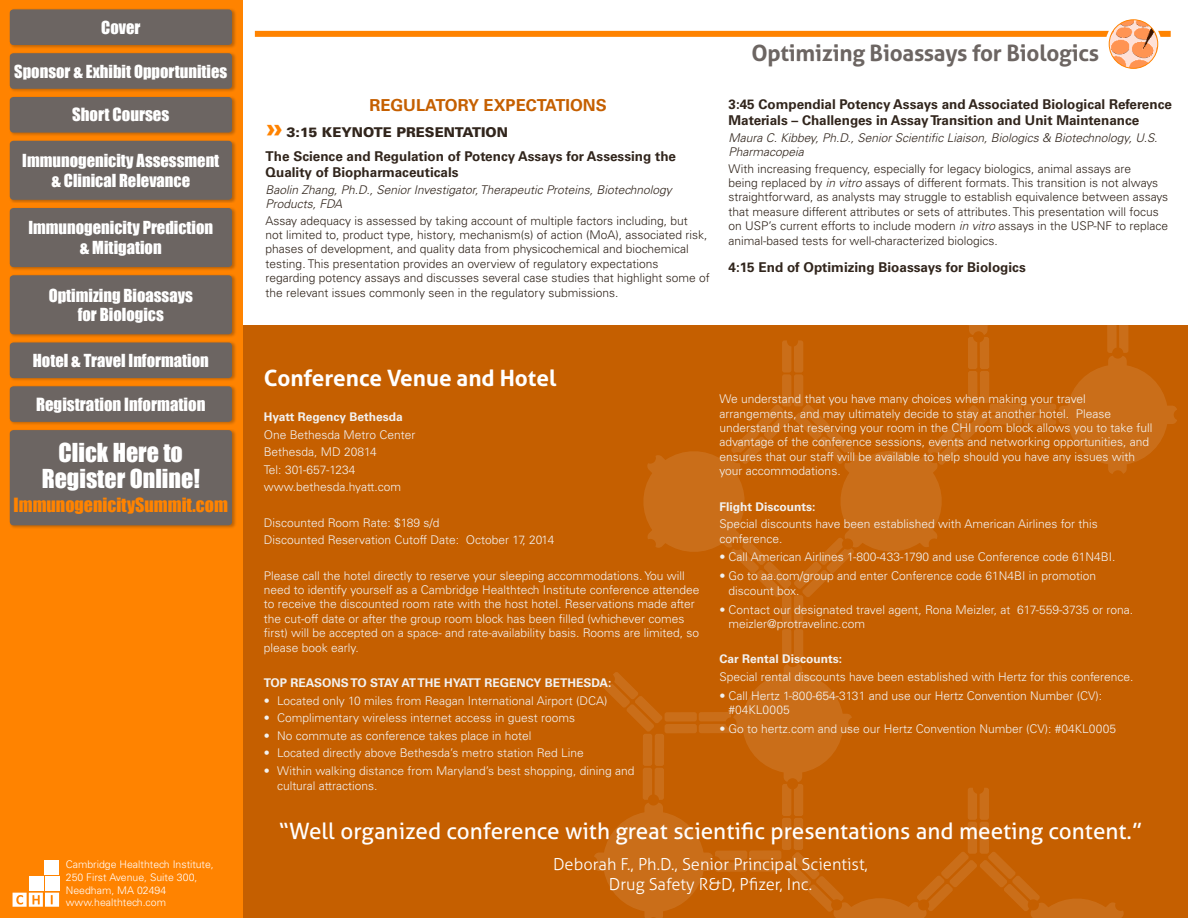
<style>
.page{position:relative;width:1188px;height:918px;background:#fff}
.page>*{position:absolute;margin:0;border:0;box-sizing:border-box;transform-origin:0 0}
.t1{font:24px/25.5px "Impact";color:#fff;text-align:center}
.t2{font:22.5px "Aller";color:#fff}
.t3{font:700 22.5px "Aller";letter-spacing:-.01em;color:#6c6562}
.t4{font:700 22.5px "Aller";color:#fff}
.t5{font:18px "Impact";color:#ff8300}
.t6{font:16.8px "Impact";color:#fff}
.t7{font:16.5px/19.5px "Impact";color:#fff;text-align:center}
.t8{font:300 16.5px/19.8px "Aller";color:#fff;text-align:center}
.t9{font:700 16.5px "Univers LT Std";color:#c55f00}
.t10{font:700 13.5px/23.7px "Univers LT Std";color:#31251c}
.t11{font:300 12px/14.4px "Univers LT Std";color:#f2f1f0}
.t12{font:300 12px/14.4px "Univers LT Std";color:#31251c}
.t13{font:italic 300 12px/14.4px "Univers LT Std";color:#31251c}
.t14{font:700 12px "Univers LT Std";color:#f2f1f0}
.t15{font:300 10.5px/12.6px "Univers LT Std";color:#fff}
.s1{font-weight:900;font-size:27px;color:#ff8300}
.s2{font-weight:900}
.s3{font-style:italic}
</style>
<div class="page">
<div style="left:0;top:0;width:243px;height:918px;background:#ff8300"></div>
<div style="left:9px;top:8px;width:227px;height:41px;background:#31251c;opacity:.33"></div>
<div style="left:10px;top:9px;width:222px;height:36px;background:#6c6562;border-radius:4px"></div>
<div style="left:9px;top:140px;width:227px;height:63px;background:#31251c;opacity:.33"></div>
<div style="left:10px;top:141px;width:222px;height:59px;background:#6c6562;border-radius:4px"></div>
<div style="left:9px;top:207px;width:227px;height:64px;background:#31251c;opacity:.33"></div>
<div style="left:10px;top:208px;width:222px;height:59px;background:#6c6562;border-radius:4px"></div>
<div style="left:9px;top:274px;width:227px;height:64px;background:#31251c;opacity:.33"></div>
<div style="left:10px;top:275px;width:222px;height:59px;background:#6c6562;border-radius:4px"></div>
<div style="left:9px;top:52px;width:227px;height:40px;background:#31251c;opacity:.33"></div>
<div style="left:10px;top:53px;width:222px;height:36px;background:#6c6562;border-radius:4px"></div>
<div style="left:9px;top:341px;width:227px;height:41px;background:#31251c;opacity:.33"></div>
<div style="left:10px;top:343px;width:222px;height:35px;background:#6c6562;border-radius:4px"></div>
<div style="left:9px;top:96px;width:227px;height:40px;background:#31251c;opacity:.33"></div>
<div style="left:10px;top:97px;width:222px;height:36px;background:#6c6562;border-radius:4px"></div>
<div style="left:9px;top:385px;width:227px;height:41px;background:#31251c;opacity:.33"></div>
<div style="left:10px;top:386px;width:222px;height:36px;background:#6c6562;border-radius:4px"></div>
<div style="left:9px;top:429px;width:227px;height:100px;background:#31251c;opacity:.33"></div>
<div style="left:10px;top:430px;width:222px;height:95px;background:#6c6562;border-radius:4px"></div>
<div style="left:29px;top:877px;width:14px;height:14px;background:#fff"></div>
<div style="left:45px;top:861px;width:14px;height:14px;background:#fff"></div>
<div style="left:45px;top:877px;width:14px;height:14px;background:#fff"></div>
<svg style="left:13px;top:893px;width:46px;height:14px"></svg>
<div style="left:243px;top:326px;width:945px;height:592px;background:#c55f00"></div>
<svg style="left:826px;top:30px;width:283px;height:1px"></svg>
<div style="left:794px;top:595px;width:9px;height:32px;background:#ca6e19;border-radius:2px"></div>
<div style="left:782px;top:595px;width:9px;height:32px;background:#ca6e19;border-radius:2px"></div>
<svg style="left:594px;top:629px;width:530px;height:289px"></svg>
<svg style="left:640px;top:325px;width:537px;height:272px"></svg>
<div style="left:255px;top:31px;width:916px;height:6px;background:#ff8300"></div>
<div style="left:1106px;top:16px;width:55px;height:56px;border:3px solid #fff;border-radius:50%"></div>
<img style="left:1109px;top:20px;width:49px;height:48px">
<div style="left:1109px;top:20px;width:49px;height:48px;border:1px solid #ff8300;border-radius:50%"></div>
<h3 class="t7" style="left:101px;top:17px;width:41px">Cover</h3>
<h3 class="t7" style="left:14px;top:61px;width:215px">Sponsor &amp; Exhibit Opportunities</h3>
<h3 class="t6" style="left:72px;top:102px;width:99px">Short Courses</h3>
<h3 class="t7" style="left:22px;top:150px;width:199px">Immunogenicity Assessment &amp; Clinical Relevance</h3>
<h3 class="t7" style="left:28px;top:218px;width:186px">Immunogenicity Prediction &amp; Mitigation</h3>
<h3 class="t7" style="left:49px;top:285px;width:146px">Optimizing Bioassays for Biologics</h3>
<h3 class="t7" style="left:33px;top:350px;width:177px">Hotel &amp; Travel Information</h3>
<h3 class="t6" style="left:36px;top:391px;width:171px">Registration Information</h3>
<h1 class="t1" style="left:42px;top:439px;width:160px">Click Here to<br>Register Online!</h1>
<h3 class="t5" style="left:14px;top:491px;width:216px">ImmunogenicitySummit.com</h3>
<p class="t15" style="left:66px;top:858px;width:149px">Cambridge Healthtech Institute,<br>250 First Avenue, Suite 300,<br>Needham, MA 02494 www.healthtech.com</p>
<h3 class="t9" style="left:369px;top:96px;width:239px">REGULATORY EXPECTATIONS</h3>
<p class="t10" style="left:266px;top:121px;width:412px"><span class="s1">»</span> <span class="s2">3:15 KEYNOTE PRESENTATION<br></span>The Science and Regulation of Potency Assays for Assessing the</p>
<p class="t10" style="left:266px;top:161px;width:195px">Quality of Biopharmaceuticals</p>
<p class="t13" style="left:266px;top:182px;width:408px">Baolin Zhang, Ph.D., Senior Investigator, Therapeutic Proteins, Biotechnology<br>Products, FDA</p>
<p class="t12" style="left:266px;top:213px;width:446px">Assay adequacy is assessed by taking account of multiple factors including, but<br>not limited to, product type, history, mechanism(s) of action (MoA), associated risk, phases of development, and quality data from physicochemical and biochemical testing. This presentation provides an overview of regulatory expectations regarding potency assays and discusses several case studies that highlight some of the relevant issues commonly seen in the regulatory submissions.</p>
<h2 class="t3" style="left:751px;top:39px;width:349px">Optimizing Bioassays for Biologics</h2>
<p class="t10" style="left:729px;top:96px;width:445px;line-height:16.2px">3:45 Compendial Potency Assays and Associated Biological Reference<br>Materials – Challenges in Assay Transition and Unit Maintenance</p>
<p class="t13" style="left:729px;top:130px;width:430px">Maura C. Kibbey, Ph.D., Senior Scientific Liaison, Biologics &amp; Biotechnology, U.S.<br>Pharmacopeia</p>
<p class="t12" style="left:729px;top:161px;width:441px">With increasing frequency, especially for legacy biologics, animal assays are<br>being replaced by <span class="s3">in vitro</span> assays of different formats. This transition is not always straightforward, as analysts may struggle to establish equivalence between assays that measure different attributes or sets of attributes. This presentation will focus on USP’s current efforts to include modern <span class="s3">in vitro</span> assays in the USP-NF to replace animal-based tests for well-characterized biologics.</p>
<p class="t10" style="left:729px;top:255px;width:299px">4:15 End of Optimizing Bioassays for Biologics</p>
<h2 class="t4" style="left:264px;top:364px;width:294px">Conference Venue and Hotel</h2>
<p class="t14" style="left:264px;top:410px;width:141px">Hyatt Regency Bethesda</p>
<p class="t11" style="left:264px;top:425px;width:153px;line-height:17.7px">One Bethesda Metro Center<br>Bethesda, MD 20814<br>Tel: 301-657-1234 www.bethesda.hyatt.com</p>
<p class="t11" style="left:264px;top:514px;width:292px;line-height:17.7px">Discounted Room Rate: $189 s/d<br>Discounted Reservation Cutoff Date: October 17, 2014</p>
<p class="t11" style="left:264px;top:568px;width:437px">Please call the hotel directly to reserve your sleeping accommodations. You will need to identify yourself as a Cambridge Healthtech Institute conference attendee to receive the discounted room rate with the host hotel. Reservations made after the cut-off date or after the group room block has been filled (whichever comes first) will be accepted on a space- and rate-availability basis. Rooms are limited, so please book early.</p>
<p class="t14" style="left:264px;top:676px;width:349px">TOP REASONS TO STAY AT THE HYATT REGENCY BETHESDA:</p>
<p class="t11" style="left:264px;top:693px;width:345px">• Located only 10 miles from Reagan International Airport (DCA)</p>
<p class="t11" style="left:264px;top:711px;width:313px">• Complimentary wireless internet access in guest rooms</p>
<p class="t11" style="left:264px;top:728px;width:269px">• No commute as conference takes place in hotel</p>
<p class="t11" style="left:264px;top:746px;width:322px">• Located directly above Bethesda’s metro station Red Line</p>
<p class="t11" style="left:277px;top:764px;width:359px;text-indent:-14px">• Within walking distance from Maryland’s best shopping, dining and cultural attractions.</p>
<p class="t11" style="left:720px;top:392px;width:434px">We understand that you have many choices when making your travel arrangements, and may ultimately decide to stay at another hotel. Please understand that reserving your room in the CHI room block allows you to take full advantage of the conference sessions, events and networking opportunities, and ensures that our staff will be available to help should you have any issues with your accommodations.</p>
<p class="t14" style="left:720px;top:499px;width:98px">Flight Discounts:</p>
<p class="t11" style="left:720px;top:517px;width:380px">Special discounts have been established with American Airlines for this conference.</p>
<p class="t11" style="left:720px;top:550px;width:397px">• Call American Airlines 1-800-433-1790 and use Conference code 61N4BI.</p>
<p class="t11" style="left:729px;top:569px;width:369px;text-indent:-9px">• Go to aa.com/group and enter Conference code 61N4BI in promotion discount box.</p>
<p class="t11" style="left:729px;top:602px;width:406px;text-indent:-9px">• Contact our designated travel agent, Rona Meizler, at 617-559-3735 or rona. meizler@protravelinc.com</p>
<p class="t14" style="left:720px;top:652px;width:124px">Car Rental Discounts:</p>
<p class="t11" style="left:720px;top:670px;width:416px">Special rental discounts have been established with Hertz for this conference.</p>
<p class="t11" style="left:729px;top:688px;width:375px;text-indent:-9px">• Call Hertz 1-800-654-3131 and use our Hertz Convention Number (CV): #04KL0005</p>
<p class="t11" style="left:720px;top:722px;width:398px">• Go to hertz.com and use our Hertz Convention Number (CV): #04KL0005</p>
<h2 class="t2" style="left:279px;top:818px;width:865px">“Well organized conference with great scientific presentations and meeting content.”</h2>
<h3 class="t8" style="left:553px;top:854px;width:316px">Deborah F., Ph.D., Senior Principal Scientist,<br>Drug Safety R&amp;D, Pfizer, Inc.</h3>
</div>
